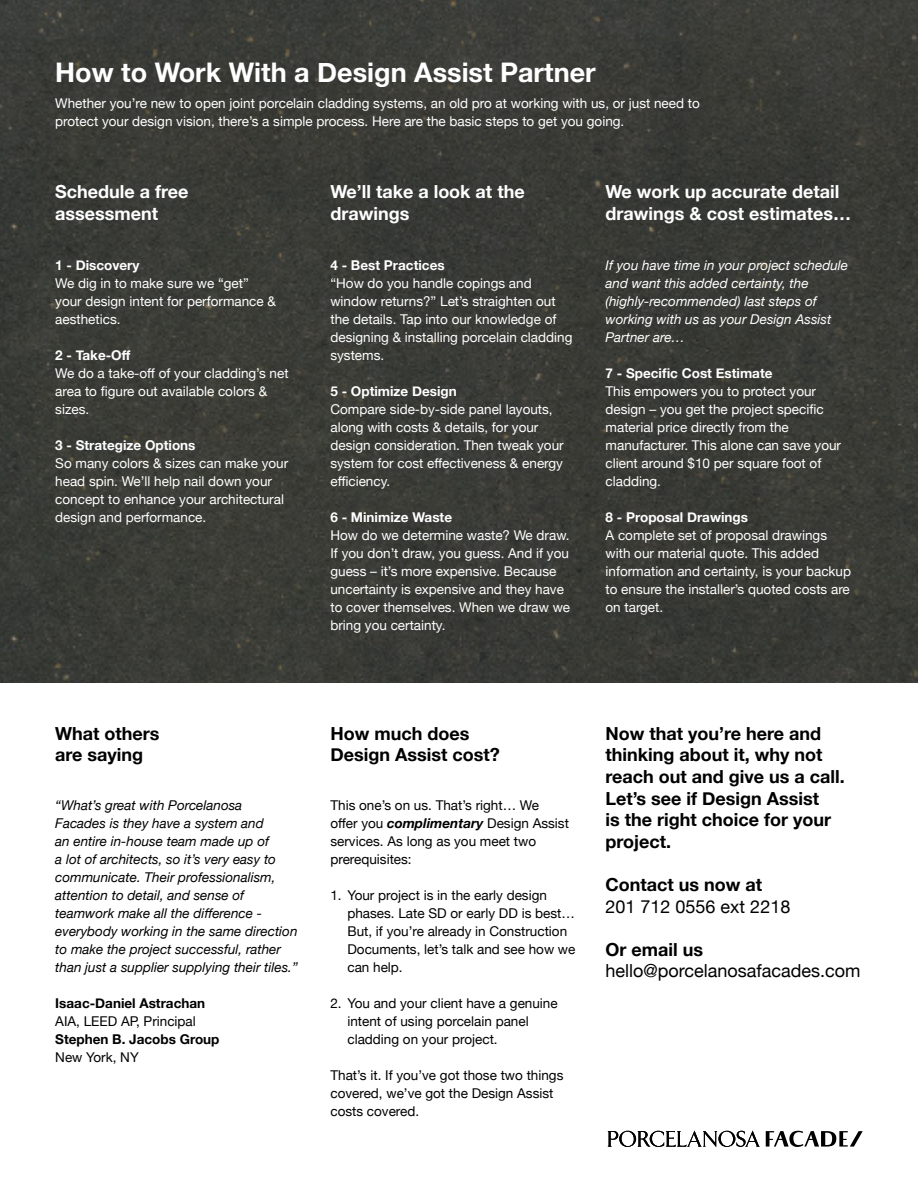
<style>
.page{position:relative;width:918px;height:1188px;background:#fff}
.page>*{position:absolute;margin:0;border:0;box-sizing:border-box;transform-origin:0 0}
.t1{font:700 27px "Helvetica Neue";color:#fff}
.t2{font:700 18px/21.6px "Helvetica Neue";color:#000}
.t3{font:700 18px/21.6px "Helvetica Neue";color:#fff}
.t4{font:18px "Helvetica Neue";color:#000}
.t5{font:13.5px/18px "Helvetica Neue";color:#fff}
.t6{font:13.5px/18px "Helvetica Neue";color:#000}
.t7{font:italic 13.5px/18px "Helvetica Neue";color:#000}
.t8{font:italic 13.5px/18px "Helvetica Neue";color:#fff}
.t9{font:700 13.5px "Helvetica Neue";color:#fff}
.t10{font:700 13.5px "Helvetica Neue";color:#000}
.s1{font-weight:700;font-style:italic}
</style>
<div class="page">
<img style="left:0;top:0;width:918px;height:682px">
<svg style="left:608px;top:1131px;width:152px;height:16px"></svg>
<svg style="left:766px;top:1130px;width:97px;height:17px"></svg>
<h1 class="t1" style="left:55px;top:51px;width:542px">How to Work With a Design Assist Partner</h1>
<p class="t5" style="left:55px;top:95px;width:646px">Whether you’re new to open joint porcelain cladding systems, an old pro at working with us, or just need to protect your design vision, there’s a simple process. Here are the basic steps to get you going.</p>
<h2 class="t3" style="left:55px;top:181px;width:135px">Schedule a free assessment</h2>
<p class="t9" style="left:55px;top:255px;width:86px">1 - Discovery</p>
<p class="t5" style="left:55px;top:275px;width:222px">We dig in to make sure we “get” your design intent for performance &amp; aesthetics.</p>
<p class="t9" style="left:55px;top:345px;width:77px">2 - Take-Off</p>
<p class="t5" style="left:55px;top:365px;width:235px">We do a take-off of your cladding’s net area to figure out available colors &amp; sizes.</p>
<p class="t9" style="left:55px;top:435px;width:142px">3 - Strategize Options</p>
<p class="t5" style="left:55px;top:455px;width:235px">So many colors &amp; sizes can make your head spin. We’ll help nail down your concept to enhance your architectural design and performance.</p>
<h2 class="t3" style="left:330px;top:181px;width:196px">We’ll take a look at the drawings</h2>
<p class="t9" style="left:330px;top:255px;width:116px">4 - Best Practices</p>
<p class="t5" style="left:330px;top:275px;width:244px">“How do you handle copings and window returns?” Let’s straighten out the details. Tap into our knowledge of designing &amp; installing porcelain cladding systems.</p>
<p class="t9" style="left:330px;top:381px;width:128px">5 - Optimize Design</p>
<p class="t5" style="left:330px;top:401px;width:235px">Compare side-by-side panel layouts, along with costs &amp; details, for your design consideration. Then tweak your system for cost effectiveness &amp; energy efficiency.</p>
<p class="t9" style="left:330px;top:507px;width:123px">6 - Minimize Waste</p>
<p class="t5" style="left:330px;top:527px;width:241px">How do we determine waste? We draw.<br>If you don’t draw, you guess. And if you guess – it’s more expensive. Because uncertainty is expensive and they have to cover themselves. When we draw we bring you certainty.</p>
<h2 class="t3" style="left:606px;top:181px;width:247px">We work up accurate detail drawings &amp; cost estimates…</h2>
<p class="t8" style="left:606px;top:257px;width:244px">If you have time in your project schedule and want this added certainty, the (highly-recommended) last steps of working with us as your Design Assist<br>Partner are…</p>
<p class="t9" style="left:606px;top:363px;width:168px">7 - Specific Cost Estimate</p>
<p class="t5" style="left:606px;top:383px;width:237px">This empowers you to protect your design – you get the project specific material price directly from the manufacturer. This alone can save your client around $10 per square foot of cladding.</p>
<p class="t9" style="left:606px;top:507px;width:144px">8 - Proposal Drawings</p>
<p class="t5" style="left:606px;top:527px;width:247px">A complete set of proposal drawings with our material quote. This added information and certainty, is your backup to ensure the installer’s quoted costs are on target.</p>
<h2 class="t2" style="left:55px;top:723px;width:106px">What others are saying</h2>
<p class="t7" style="left:55px;top:797px;width:244px">“What’s great with Porcelanosa<br>Facades is they have a system and<br>an entire in-house team made up of<br>a lot of architects, so it’s very easy to communicate. Their professionalism, attention to detail, and sense of teamwork make all the difference - everybody working in the same direction to make the project successful, rather than just a supplier supplying their tiles.”</p>
<p class="t10" style="left:55px;top:993px;width:151px">Isaac-Daniel Astrachan</p>
<p class="t6" style="left:55px;top:1013px;width:142px">AIA, LEED AP, Principal</p>
<p class="t10" style="left:55px;top:1029px;width:166px">Stephen B. Jacobs Group</p>
<p class="t6" style="left:55px;top:1049px;width:85px">New York, NY</p>
<h2 class="t2" style="left:330px;top:723px;width:171px">How much does<br>Design Assist cost?</h2>
<p class="t6" style="left:330px;top:797px;width:240px">This one’s on us. That’s right… We offer you <span class="s1">complimentary</span> Design Assist services. As long as you meet two prerequisites:</p>
<p class="t6" style="left:347px;top:887px;width:230px;text-indent:-17px">1. Your project is in the early design phases. Late SD or early DD is best…<br>But, if you’re already in Construction<br>Documents, let’s talk and see how we can help.</p>
<p class="t6" style="left:347px;top:995px;width:212px;text-indent:-17px">2. You and your client have a genuine intent of using porcelain panel cladding on your project.</p>
<p class="t6" style="left:330px;top:1067px;width:235px">That’s it. If you’ve got those two things covered, we’ve got the Design Assist costs covered.</p>
<h2 class="t2" style="left:606px;top:723px;width:241px">Now that you’re here and thinking about it, why not reach out and give us a call.<br>Let’s see if Design Assist<br>is the right choice for your project.</h2>
<h2 class="t2" style="left:606px;top:874px;width:158px">Contact us now at</h2>
<h2 class="t4" style="left:606px;top:893px;width:186px">201 712 0556 ext 2218</h2>
<h2 class="t2" style="left:606px;top:939px;width:99px">Or email us</h2>
<h2 class="t4" style="left:606px;top:958px;width:257px">hello@porcelanosafacades.com</h2>
</div>
